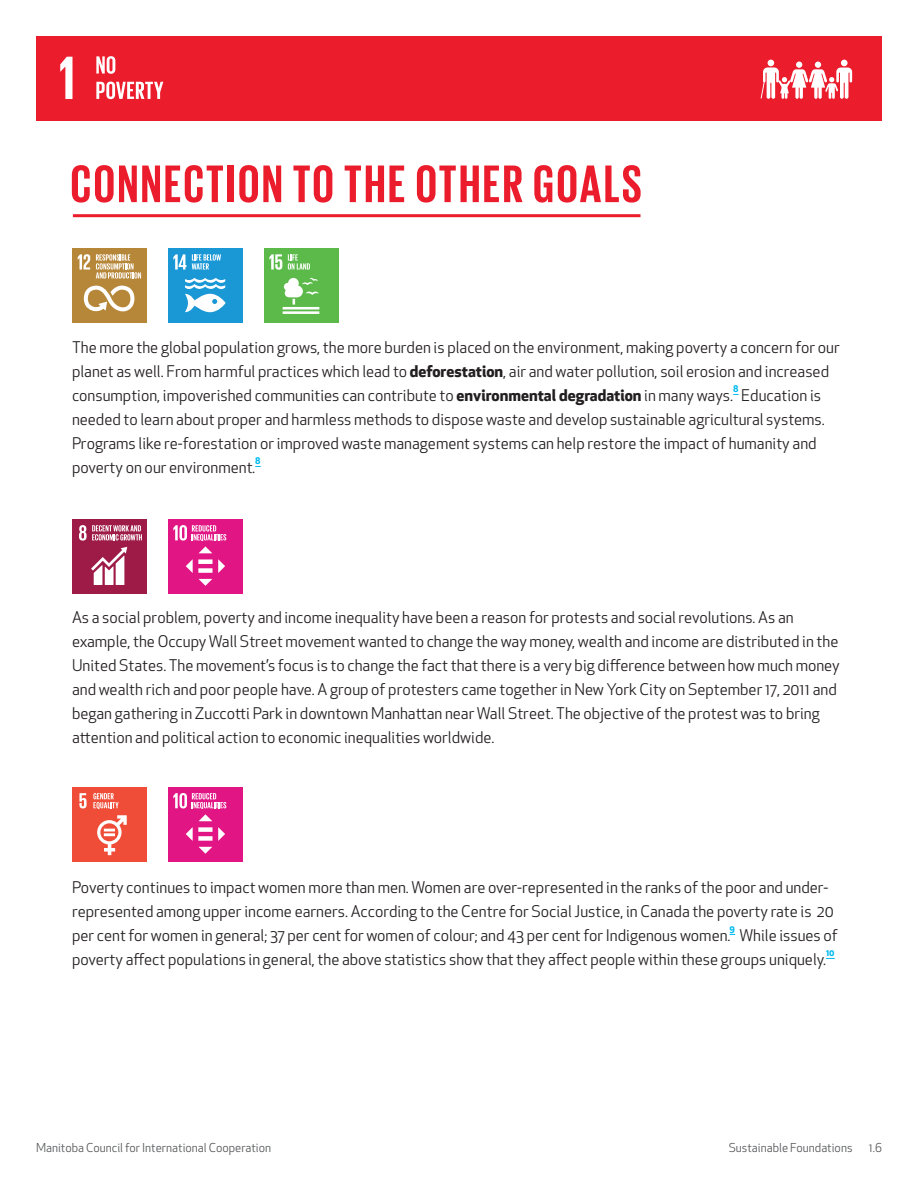
<style>
.page{position:relative;width:918px;height:1188px;background:#fff}
.page>*{position:absolute;margin:0;border:0;box-sizing:border-box;transform-origin:0 0}
.t1{font:700 54px "Giorgio Sans";letter-spacing:.05em;color:#eb1c2c}
.t2{font:15.75px/24px "Apex New";color:#231f20}
.t3{font:12px "Apex New";color:#57585a}
.t4{font:700 9px "Apex New";color:#00baf1}
.s1{font-weight:700}
</style>
<div class="page">
<div style="left:36px;top:36px;width:846px;height:85px;background:#eb1c2c"></div>
<svg style="left:761px;top:60px;width:91px;height:39px"></svg>
<svg style="left:96px;top:56px;width:19px;height:18px"></svg>
<svg style="left:96px;top:82px;width:67px;height:17px"></svg>
<svg style="left:60px;top:57px;width:13px;height:42px"></svg>
<hr style="left:73px;top:214px;width:567px;height:3px;background:#eb1c2c">
<div style="left:72px;top:248px;width:75px;height:75px;background:#b78739"></div>
<svg style="left:78px;top:254px;width:12px;height:16px"></svg>
<svg style="left:84px;top:286px;width:50px;height:25px"></svg>
<svg style="left:96px;top:254px;width:45px;height:25px"></svg>
<div style="left:168px;top:248px;width:75px;height:75px;background:#1a97d5"></div>
<svg style="left:173px;top:254px;width:13px;height:16px"></svg>
<svg style="left:185px;top:278px;width:41px;height:34px"></svg>
<svg style="left:192px;top:254px;width:29px;height:16px"></svg>
<div style="left:264px;top:248px;width:75px;height:75px;background:#5bba4a"></div>
<svg style="left:269px;top:254px;width:13px;height:16px"></svg>
<svg style="left:288px;top:254px;width:22px;height:16px"></svg>
<hr style="left:283px;top:307px;width:36px;height:3px;background:#fff">
<hr style="left:283px;top:311px;width:36px;height:3px;background:#fff">
<svg style="left:284px;top:278px;width:34px;height:27px"></svg>
<div style="left:72px;top:519px;width:75px;height:75px;background:#9e1b48"></div>
<svg style="left:91px;top:547px;width:36px;height:38px"></svg>
<svg style="left:79px;top:525px;width:63px;height:16px"></svg>
<div style="left:168px;top:519px;width:75px;height:75px;background:#e11584"></div>
<div style="left:198px;top:568px;width:15px;height:5px;background:#fff"></div>
<div style="left:198px;top:559px;width:15px;height:5px;background:#fff"></div>
<svg style="left:173px;top:525px;width:53px;height:28px"></svg>
<svg style="left:218px;top:559px;width:7px;height:14px"></svg>
<svg style="left:199px;top:579px;width:13px;height:7px"></svg>
<svg style="left:186px;top:559px;width:7px;height:14px"></svg>
<div style="left:72px;top:787px;width:75px;height:75px;background:#ef4d38"></div>
<svg style="left:93px;top:793px;width:26px;height:16px"></svg>
<svg style="left:79px;top:793px;width:8px;height:15px"></svg>
<svg style="left:97px;top:815px;width:30px;height:40px"></svg>
<div style="left:168px;top:787px;width:75px;height:75px;background:#e11584"></div>
<div style="left:198px;top:836px;width:15px;height:5px;background:#fff"></div>
<div style="left:198px;top:827px;width:15px;height:5px;background:#fff"></div>
<svg style="left:173px;top:793px;width:53px;height:28px"></svg>
<svg style="left:218px;top:827px;width:7px;height:14px"></svg>
<svg style="left:199px;top:847px;width:13px;height:7px"></svg>
<svg style="left:186px;top:827px;width:7px;height:14px"></svg>
<p class="t1" style="left:70px;top:157px;width:573px">CONNECTION TO THE OTHER GOALS</p>
<p class="t2" style="left:72px;top:336px;width:769px">The more the global population grows, the more burden is placed on the environment, making poverty a concern for our planet as well. From harmful practices which lead to <span class="s1">deforestation</span>, air and water pollution, soil erosion and increased consumption, impoverished communities can contribute to <span class="s1">environmental degradation</span> in many ways.</p>
<p class="t4" style="left:733px;top:382px;width:7px">8</p>
<p class="t2" style="left:72px;top:384px;width:754px;text-indent:669px">Education is needed to learn about proper and harmless methods to dispose waste and develop sustainable agricultural systems.<br>Programs like re-forestation or improved waste management systems can help restore the impact of humanity and poverty on our environment.</p>
<p class="t4" style="left:255px;top:454px;width:7px">8</p>
<p class="t2" style="left:72px;top:606px;width:769px">As a social problem, poverty and income inequality have been a reason for protests and social revolutions. As an example, the Occupy Wall Street movement wanted to change the way money, wealth and income are distributed in the United States. The movement’s focus is to change the fact that there is a very big difference between how much money and wealth rich and poor people have. A group of protesters came together in New York City on September 17, 2011 and began gathering in Zuccotti Park in downtown Manhattan near Wall Street. The objective of the protest was to bring attention and political action to economic inequalities worldwide.</p>
<p class="t2" style="left:72px;top:876px;width:763px">Poverty continues to impact women more than men. Women are over-represented in the ranks of the poor and under&shy;represented among upper income earners. According to the Centre for Social Justice, in Canada the poverty rate is 20 per cent for women in general; 37 per cent for women of colour; and 43 per cent for Indigenous women.</p>
<p class="t4" style="left:730px;top:922px;width:7px">9</p>
<p class="t2" style="left:72px;top:924px;width:767px;text-indent:667px">While issues of poverty affect populations in general, the above statistics show that they affect people within these groups uniquely.</p>
<p class="t4" style="left:826px;top:946px;width:10px">10</p>
<p class="t3" style="left:36px;top:1140px;width:237px">Manitoba Council for International Cooperation</p>
<p class="t3" style="left:729px;top:1140px;width:125px">Sustainable Foundations</p>
<p class="t3" style="left:869px;top:1140px;width:15px">1.6</p>
</div>
